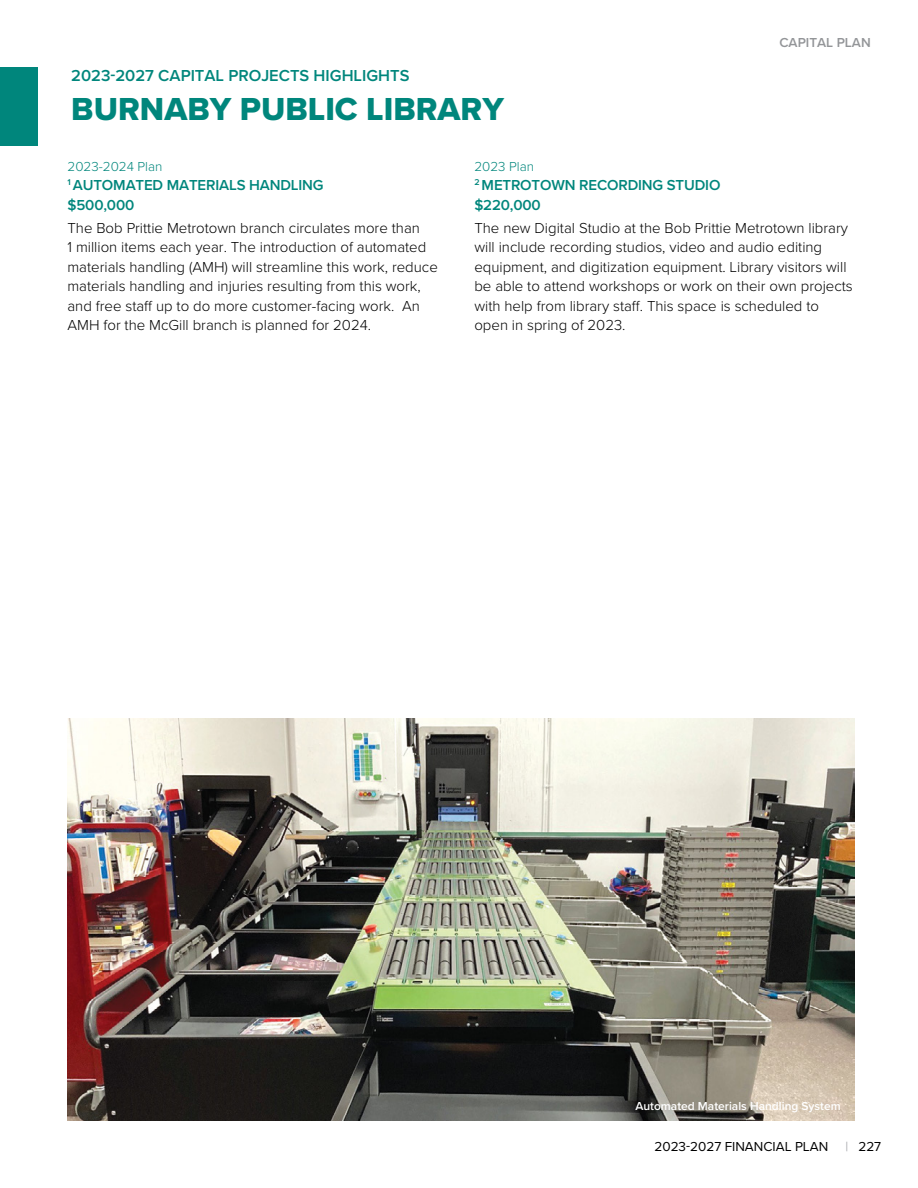
<style>
.page{position:relative;width:918px;height:1188px;background:#fff}
.page>*{position:absolute;margin:0;border:0;box-sizing:border-box;transform-origin:0 0}
.t1{font:33px "Proxima Nova Extrabld";color:#00867c}
.t2{font:600 16.5px "Proxima Nova";color:#00867c}
.t3{font:300 15px/19.5px "Proxima Nova";color:#000}
.t4{font:600 15px/19.8px "Proxima Nova";letter-spacing:-.01em;color:#00867c}
.t5{font:13.5px "Proxima Nova";color:#000}
.t6{font:300 13.5px "Proxima Nova";color:#00867c}
.t7{font:600 13.5px "Proxima Nova";color:#939598}
.t8{font:600 12px "Proxima Nova";color:#fff}
.s1{color:#a7a9ac}
</style>
<div class="page">
<div style="left:0;top:67px;width:38px;height:79px;background:#00867c"></div>
<img style="left:68px;top:718px;width:786px;height:402px">
<p class="t2" style="left:71px;top:63px;width:340px">2023-2027 CAPITAL PROJECTS HIGHLIGHTS</p>
<h1 class="t1" style="left:71px;top:85px;width:434px">BURNABY PUBLIC LIBRARY</h1>
<p class="t7" style="left:779px;top:33px;width:93px">CAPITAL PLAN</p>
<p class="t6" style="left:68px;top:156px;width:96px">2023-2024 Plan</p>
<p class="t4" style="left:67px;top:175px;width:258px"><sup>1</sup> AUTOMATED MATERIALS HANDLING $500,000</p>
<p class="t3" style="left:67px;top:217px;width:372px">The Bob Prittie Metrotown branch circulates more than<br>1 million items each year. The introduction of automated materials handling (AMH) will streamline this work, reduce materials handling and injuries resulting from this work, and free staff up to do more customer-facing work. An AMH for the McGill branch is planned for 2024.</p>
<p class="t6" style="left:474px;top:156px;width:61px">2023 Plan</p>
<p class="t4" style="left:474px;top:175px;width:248px"><sup>2</sup> METROTOWN RECORDING STUDIO $220,000</p>
<p class="t3" style="left:474px;top:217px;width:380px">The new Digital Studio at the Bob Prittie Metrotown library will include recording studios, video and audio editing equipment, and digitization equipment. Library visitors will be able to attend workshops or work on their own projects with help from library staff. This space is scheduled to open in spring of 2023.</p>
<p class="t8" style="left:636px;top:1097px;width:207px">Automated Materials Handling System</p>
<p class="t5" style="left:655px;top:1137px;width:175px">2023-2027 FINANCIAL PLAN</p>
<p class="t5" style="left:845px;top:1137px;width:37px"><span class="s1">|</span> 227</p>
</div>
